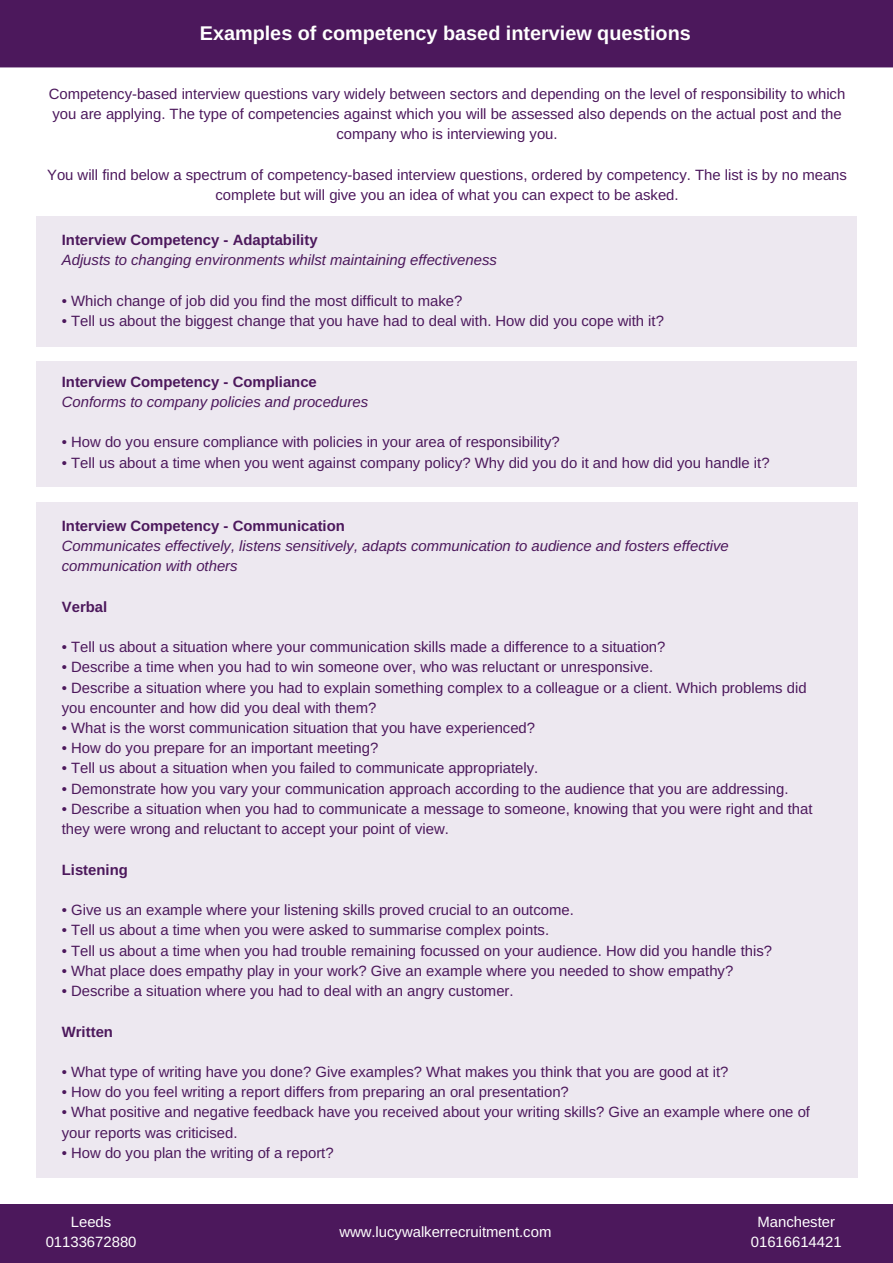
<style>
.page{position:relative;width:893px;height:1263px;background:#fff}
.page>*{position:absolute;margin:0;border:0;box-sizing:border-box;transform-origin:0 0}
.t1{font:700 19.8px "Arimo";color:#fff}
.t2{font:14.85px/20.2px "Arimo";color:#4c185c}
.t3{font:italic 14.85px/20.2px "Arimo";color:#4c185c}
.t4{font:700 14.85px "Arimo";color:#4c185c}
.t5{font:14.85px/20.2px "Arimo";color:#fff;text-align:center}
</style>
<div class="page">
<div style="left:0;top:1204px;width:892px;height:58px;background:#4c185c"></div>
<div style="left:0;top:0;width:892px;height:67px;background:#4c185c"></div>
<div style="left:36px;top:216px;width:821px;height:130px;background:#ede8f0"></div>
<div style="left:36px;top:502px;width:821px;height:676px;background:#ede8f0"></div>
<div style="left:36px;top:361px;width:820px;height:126px;background:#ede8f0"></div>
<h1 class="t1" style="left:200px;top:23px;width:492px">Examples of competency based interview questions</h1>
<p class="t2" style="left:49px;top:84px;width:798px;text-align:center">Competency-based interview questions vary widely between sectors and depending on the level of responsibility to which you are applying. The type of competencies against which you will be assessed also depends on the actual post and the company who is interviewing you.</p>
<p class="t2" style="left:47px;top:165px;width:801px;text-align:center">You will find below a spectrum of competency-based interview questions, ordered by competency. The list is by no means complete but will give you an idea of what you can expect to be asked.</p>
<p class="t4" style="left:62px;top:232px;width:257px">Interview Competency - Adaptability</p>
<p class="t3" style="left:62px;top:250px;width:436px">Adjusts to changing environments whilst maintaining effectiveness</p>
<p class="t2" style="left:62px;top:290px;width:402px">• Which change of job did you find the most difficult to make?</p>
<p class="t2" style="left:62px;top:311px;width:603px">• Tell us about the biggest change that you have had to deal with. How did you cope with it?</p>
<p class="t4" style="left:62px;top:373px;width:256px">Interview Competency - Compliance</p>
<p class="t3" style="left:62px;top:392px;width:308px">Conforms to company policies and procedures</p>
<p class="t2" style="left:62px;top:432px;width:499px">• How do you ensure compliance with policies in your area of responsibility?</p>
<p class="t2" style="left:62px;top:452px;width:709px">• Tell us about a time when you went against company policy? Why did you do it and how did you handle it?</p>
<p class="t4" style="left:62px;top:517px;width:284px">Interview Competency - Communication</p>
<p class="t3" style="left:62px;top:536px;width:668px">Communicates effectively, listens sensitively, adapts communication to audience and fosters effective communication with others</p>
<p class="t4" style="left:62px;top:598px;width:47px">Verbal</p>
<p class="t2" style="left:62px;top:637px;width:605px">• Tell us about a situation where your communication skills made a difference to a situation?</p>
<p class="t2" style="left:62px;top:657px;width:592px">• Describe a time when you had to win someone over, who was reluctant or unresponsive.</p>
<p class="t2" style="left:62px;top:677px;width:746px">• Describe a situation where you had to explain something complex to a colleague or a client. Which problems did you encounter and how did you deal with them?</p>
<p class="t2" style="left:62px;top:718px;width:475px">• What is the worst communication situation that you have experienced?</p>
<p class="t2" style="left:62px;top:738px;width:318px">• How do you prepare for an important meeting?</p>
<p class="t2" style="left:62px;top:758px;width:478px">• Tell us about a situation when you failed to communicate appropriately.</p>
<p class="t2" style="left:62px;top:778px;width:728px">• Demonstrate how you vary your communication approach according to the audience that you are addressing.</p>
<p class="t2" style="left:62px;top:799px;width:752px">• Describe a situation when you had to communicate a message to someone, knowing that you were right and that they were wrong and reluctant to accept your point of view.</p>
<p class="t4" style="left:62px;top:861px;width:67px">Listening</p>
<p class="t2" style="left:62px;top:900px;width:513px">• Give us an example where your listening skills proved crucial to an outcome.</p>
<p class="t2" style="left:62px;top:920px;width:489px">• Tell us about a time when you were asked to summarise complex points.</p>
<p class="t2" style="left:62px;top:940px;width:711px">• Tell us about a time when you had trouble remaining focussed on your audience. How did you handle this?</p>
<p class="t2" style="left:62px;top:960px;width:673px">• What place does empathy play in your work? Give an example where you needed to show empathy?</p>
<p class="t2" style="left:62px;top:981px;width:453px">• Describe a situation where you had to deal with an angry customer.</p>
<p class="t4" style="left:62px;top:1023px;width:53px">Written</p>
<p class="t2" style="left:62px;top:1062px;width:668px">• What type of writing have you done? Give examples? What makes you think that you are good at it?</p>
<p class="t2" style="left:62px;top:1082px;width:508px">• How do you feel writing a report differs from preparing an oral presentation?</p>
<p class="t2" style="left:62px;top:1102px;width:749px">• What positive and negative feedback have you received about your writing skills? Give an example where one of your reports was criticised.</p>
<p class="t2" style="left:62px;top:1142px;width:273px">• How do you plan the writing of a report?</p>
<p class="t5" style="left:46px;top:1211px;width:92px">Leeds<br>01133672880</p>
<p class="t5" style="left:750px;top:1211px;width:92px">Manchester<br>01616614421</p>
<p class="t5" style="left:339px;top:1221px;width:213px">www.lucywalkerrecruitment.com</p>
</div>
